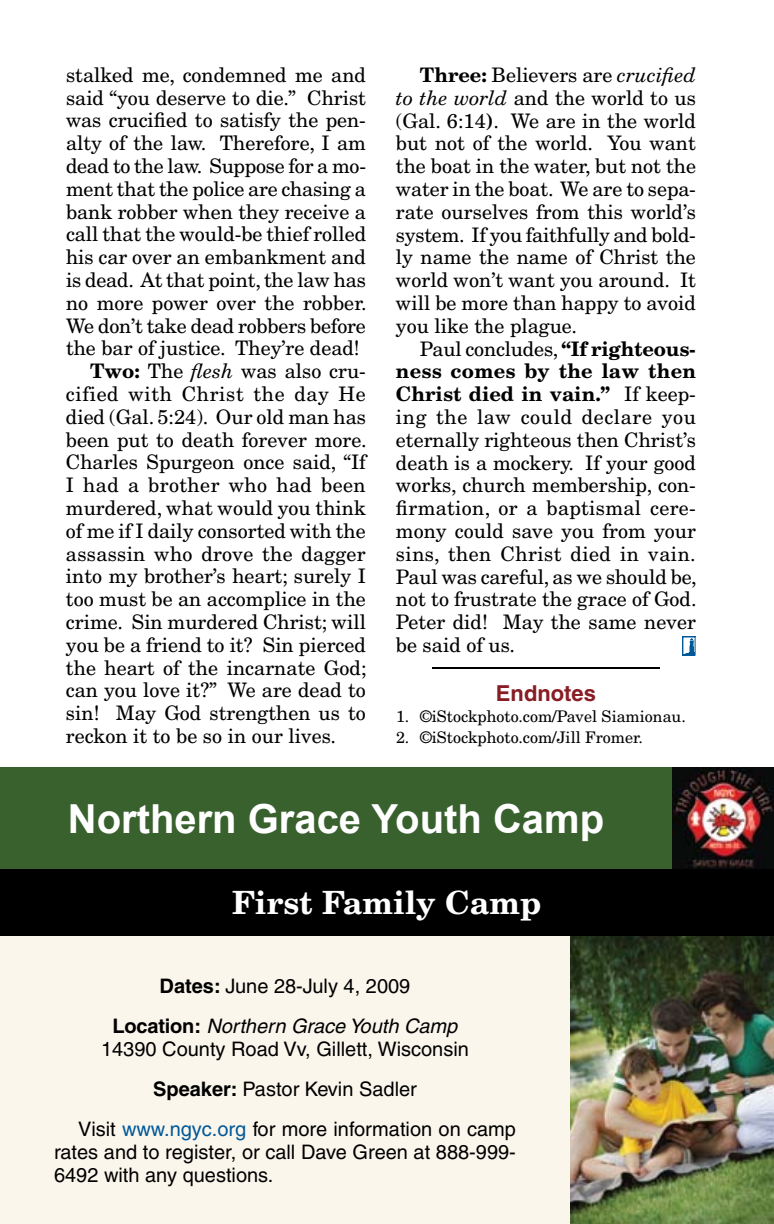
<style>
.page{position:relative;width:774px;height:1224px;background:#fff}
.page>*{position:absolute;margin:0;border:0;box-sizing:border-box;transform-origin:0 0}
.t1{font:700 40px "Arial";color:#fff}
.t2{font:700 32px "New Century Schlbk";color:#fff}
.t3{font:700 22px "Helvetica";color:#881d24}
.t4{font:20px/22.8px "New Century Schlbk";color:#000;text-align:justify}
.t5{font:20px/23px "Helvetica";color:#000}
.t6{font:italic 20px/40px "Helvetica";color:#000;text-align:center}
.t7{font:20px "New Century Schlbk";letter-spacing:.03em;color:#000}
.t8{font:20px "New Century Schlbk";letter-spacing:.02em;color:#000}
.t9{font:18px "Helvetica";color:#000}
.t10{font:16px "New Century Schlbk";color:#000}
.s1{font-weight:700}
.s2{font-style:italic}
.s3{font-weight:700;font-style:normal}
.s4{font-style:normal}
.s5{color:#005899}
</style>
<div class="page">
<hr style="left:432px;top:667px;width:228px;height:2px;background:#000">
<svg style="left:682px;top:636px;width:14px;height:20px"></svg>
<img style="left:685px;top:639px;width:8px;height:14px">
<div style="left:683px;top:637px;width:12px;height:18px;border:1px solid #005899"></div>
<div style="left:0;top:767px;width:774px;height:102px;background:#39612e"></div>
<div style="left:0;top:930px;width:774px;height:294px;background:#fbf6ec"></div>
<img style="left:672px;top:767px;width:102px;height:102px">
<img style="left:570px;top:936px;width:204px;height:288px">
<div style="left:0;top:869px;width:774px;height:67px;background:#000"></div>
<p class="t4" style="left:66px;top:63px;width:302px">stalked me, condemned me and</p>
<p class="t4" style="left:66px;top:86px;width:302px">said “you deserve to die.” Christ</p>
<p class="t4" style="left:66px;top:109px;width:301px">was crucified to satisfy the pen-</p>
<p class="t4" style="left:66px;top:132px;width:302px">alty of the law. Therefore, I am</p>
<p class="t4" style="left:66px;top:155px;width:302px">dead to the law. Suppose for a mo-</p>
<p class="t4" style="left:66px;top:177px;width:301px">ment that the police are chasing a</p>
<p class="t4" style="left:66px;top:200px;width:301px">bank robber when they receive a</p>
<p class="t4" style="left:66px;top:223px;width:302px">call that the would-be thief rolled</p>
<p class="t4" style="left:66px;top:246px;width:302px">his car over an embankment and</p>
<p class="t4" style="left:66px;top:269px;width:301px">is dead. At that point, the law has</p>
<p class="t4" style="left:66px;top:291px;width:302px">no more power over the robber.</p>
<p class="t4" style="left:66px;top:314px;width:301px">We don’t take dead robbers before</p>
<p class="t4" style="left:66px;top:337px;width:295px">the bar of justice. They’re dead!</p>
<p class="t4" style="left:90px;top:360px;width:277px"><span class="s1">Two:</span> The <span class="s2">flesh</span> was also cru-</p>
<p class="t7" style="left:66px;top:382px;width:301px">cified with Christ the day He</p>
<p class="t4" style="left:66px;top:405px;width:302px">died (Gal. 5:24). Our old man has</p>
<p class="t4" style="left:66px;top:428px;width:302px">been put to death forever more.</p>
<p class="t4" style="left:66px;top:451px;width:301px">Charles Spurgeon once said, “If</p>
<p class="t8" style="left:66px;top:473px;width:301px">I had a brother who had been</p>
<p class="t4" style="left:66px;top:497px;width:301px">murdered, what would you think</p>
<p class="t4" style="left:66px;top:519px;width:301px">of me if I daily consorted with the</p>
<p class="t4" style="left:66px;top:542px;width:301px">assassin who drove the dagger</p>
<p class="t4" style="left:66px;top:565px;width:302px">into my brother’s heart; surely I</p>
<p class="t4" style="left:66px;top:588px;width:301px">too must be an accomplice in the</p>
<p class="t4" style="left:66px;top:611px;width:301px">crime. Sin murdered Christ; will</p>
<p class="t4" style="left:66px;top:633px;width:301px">you be a friend to it? Sin pierced</p>
<p class="t4" style="left:66px;top:656px;width:302px">the heart of the incarnate God;</p>
<p class="t4" style="left:66px;top:679px;width:301px">can you love it?” We are dead to</p>
<p class="t4" style="left:66px;top:702px;width:301px">sin! May God strengthen us to</p>
<p class="t4" style="left:66px;top:725px;width:272px">reckon it to be so in our lives.</p>
<p class="t4" style="left:396px;top:63px;width:302px;text-indent:24px"><span class="s1">Three:</span> Believers are <span class="s2">crucified to the world</span> and the world to us (Gal. 6:14<span class="s1">)</span>. We are in the world but not of the world. You want the boat in the water, but not the water in the boat. We are to sepa&shy;rate ourselves from this world’s system. If you faithfully and bold&shy;ly name the name of Christ the world won’t want you around. It will be more than happy to avoid you like the plague.</p>
<p class="t4" style="left:396px;top:337px;width:302px;text-indent:24px">Paul concludes, <span class="s1">“If righteous&shy;ness comes by the law then Christ died in vain.”</span> If keep&shy;ing the law could declare you eternally righteous then Christ’s death is a mockery. If your good works, church membership, con&shy;firmation, or a baptismal cere&shy;mony could save you from your sins, then Christ died in vain.<br>Paul was careful, as we should be, not to frustrate the grace of God.<br>Peter did! May the same never be said of us.</p>
<p class="t3" style="left:496px;top:680px;width:102px">Endnotes</p>
<p class="t10" style="left:396px;top:707px;width:291px">1. ©iStockphoto.com/Pavel Siamionau.</p>
<p class="t10" style="left:396px;top:728px;width:248px">2. ©iStockphoto.com/Jill Fromer.</p>
<h1 class="t1" style="left:68px;top:792px;width:538px">Northern Grace Youth Camp</h1>
<h2 class="t2" style="left:232px;top:882px;width:311px">First Family Camp</h2>
<p class="t6" style="left:113px;top:966px;width:346px"><span class="s3">Dates:</span> <span class="s4">June 28-July 4, 2009<br></span><span class="s3">Location:</span> Northern Grace Youth Camp</p>
<p class="t5" style="left:101px;top:1038px;width:369px">14390 County Road Vv, Gillett, Wisconsin</p>
<p class="t5" style="left:153px;top:1078px;width:265px"><span class="s1">Speaker:</span> Pastor Kevin Sadler</p>
<p class="t5" style="left:78px;top:1118px;width:439px">Visit <span class="s5">www.ngyc.org</span> for more information on camp</p>
<p class="t5" style="left:54px;top:1141px;width:463px">rates and to register, or call Dave Green at 888-999-<br>6492 with any questions.</p>
<p class="t9" style="left:66px;top:1157px;width:22px">12</p>
</div>
